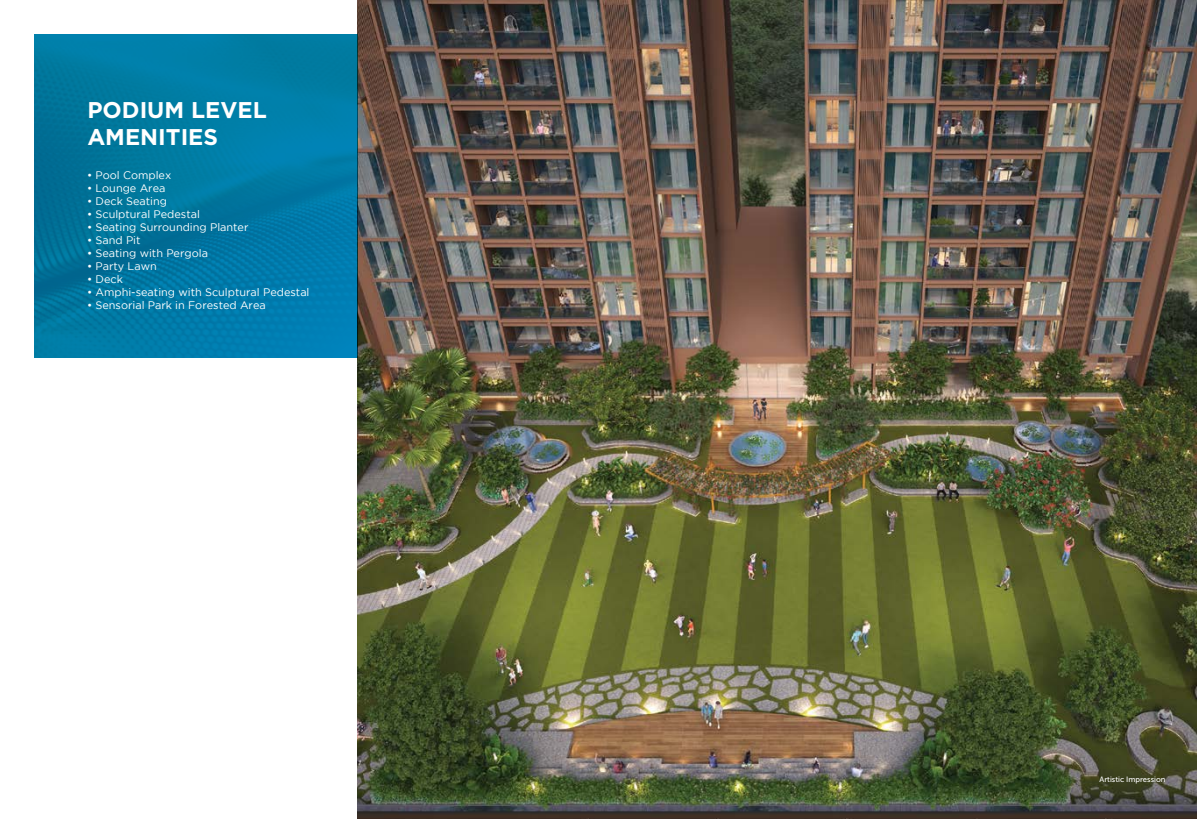
<style>
.page{position:relative;width:1197px;height:819px;background:#fff}
.page>*{position:absolute;margin:0;border:0;box-sizing:border-box;transform-origin:0 0}
.t1{font:700 22.75px/27.3px "Gotham";color:#fff}
.t2{font:10.94px "Gotham";color:#fff}
.t3{font:7.7px "Museo Sans 500";color:#fff}
</style>
<div class="page">
<img style="left:358px;top:0;width:839px;height:819px">
<svg style="left:34px;top:34px;width:324px;height:324px;background:#0079a4"></svg>
<h1 class="t1" style="left:87px;top:95px;width:181px">PODIUM LEVEL<br>AMENITIES</h1>
<p class="t2" style="left:87px;top:169px;width:86px">• Pool Complex</p>
<p class="t2" style="left:87px;top:182px;width:80px">• Lounge Area</p>
<p class="t2" style="left:87px;top:195px;width:82px">• Deck Seating</p>
<p class="t2" style="left:87px;top:208px;width:114px">• Sculptural Pedestal</p>
<p class="t2" style="left:87px;top:221px;width:163px">• Seating Surrounding Planter</p>
<p class="t2" style="left:87px;top:234px;width:55px">• Sand Pit</p>
<p class="t2" style="left:87px;top:247px;width:122px">• Seating with Pergola</p>
<p class="t2" style="left:87px;top:260px;width:71px">• Party Lawn</p>
<p class="t2" style="left:87px;top:273px;width:37px">• Deck</p>
<p class="t2" style="left:87px;top:286px;width:224px">• Amphi-seating with Sculptural Pedestal</p>
<p class="t2" style="left:87px;top:299px;width:180px">• Sensorial Park in Forested Area</p>
<p class="t3" style="left:1100px;top:775px;width:67px">Artistic Impression</p>
</div>
